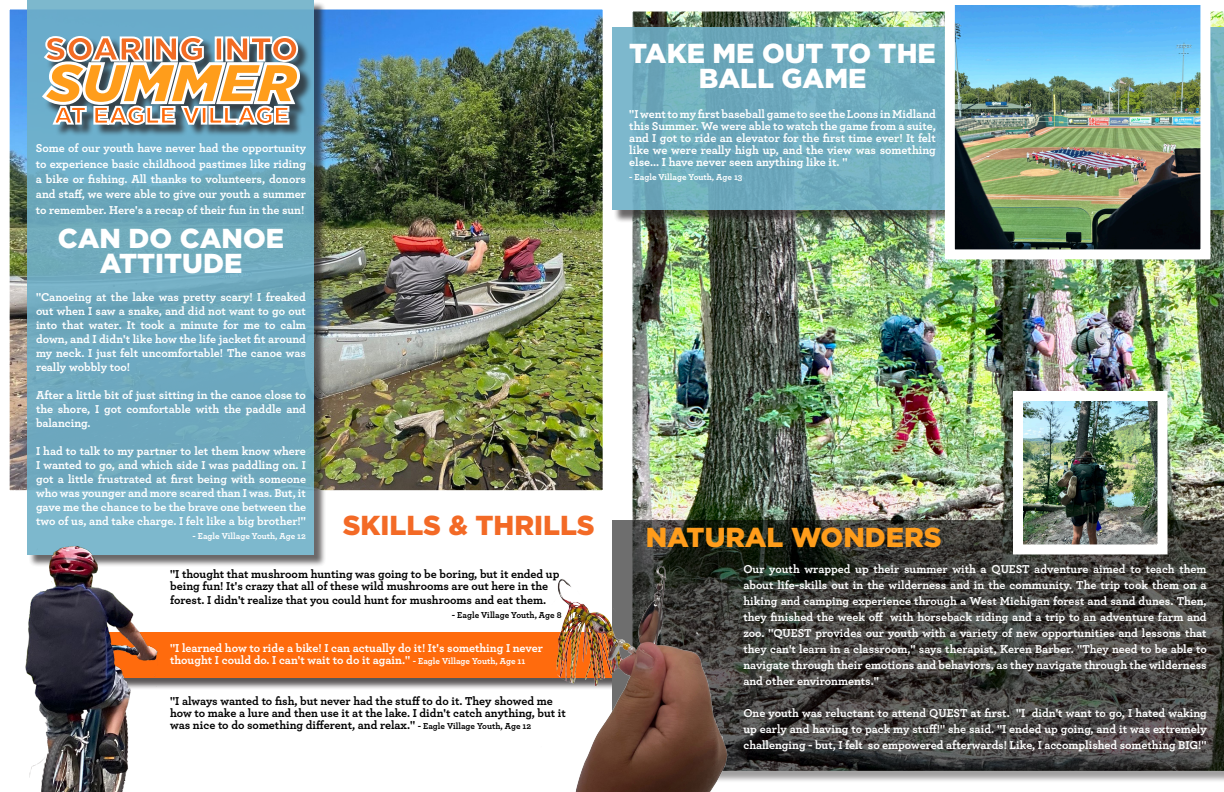
<style>
.page{position:relative;width:1224px;height:792px;background:#fff}
.page>*{position:absolute;margin:0;border:0;box-sizing:border-box;transform-origin:0 0}
.t1{font:900 27.4px/25px "Gotham";color:#fff;text-align:center}
.t2{font:900 27.4px "Gotham";color:#ff9d1b}
.t3{font:900 27.4px "Gotham";color:#f36a26}
.t4{font:700 12px/14px "Archer";color:#fff;text-align:justify}
.t5{font:700 12px/12px "Archer";color:#000}
.t6{font:700 9px "Archer";color:#fff}
.t7{font:700 9px "Archer";color:#000}
.s1{font-size:9px}
</style>
<div class="page">
<img style="left:9px;top:0;width:594px;height:491px">
<div style="left:28px;top:2px;width:298px;height:565px;background:#231f20;opacity:.75"></div>
<div style="left:27px;top:0;width:286px;height:554px;background:linear-gradient(to right,#70acc2,#70acc1)"></div>
<div style="left:46px;top:38px;width:264px;height:36px;background:#231f20;opacity:.75"></div>
<div style="left:44px;top:63px;width:268px;height:54px;background:#231f20;opacity:.75"></div>
<div style="left:55px;top:107px;width:247px;height:30px;background:#231f20;opacity:.75"></div>
<svg style="left:40px;top:35px;width:262px;height:91px"></svg>
<div style="left:97px;top:634px;width:703px;height:56px;background:#231f20;opacity:.75"></div>
<div style="left:95px;top:633px;width:693px;height:45px;background:#ff6b0d"></div>
<img style="left:632px;top:11px;width:592px;height:509px">
<div style="left:614px;top:29px;width:610px;height:194px;background:#231f20;opacity:.75"></div>
<div style="left:612px;top:27px;width:612px;height:183px;background:linear-gradient(to bottom,#70adbf,#71aebf)"></div>
<div style="left:614px;top:521px;width:610px;height:262px;background:#231f20;opacity:.75"></div>
<svg style="left:612px;top:520px;width:612px;height:250px;background:#3e3d3a"></svg>
<img style="left:945px;top:5px;width:265px;height:254px">
<img style="left:25px;top:535px;width:141px;height:257px">
<img style="left:540px;top:563px;width:201px;height:228px">
<img style="left:1024px;top:402px;width:133px;height:141px">
<div style="left:1013px;top:391px;width:155px;height:163px;border:10px solid #fff"></div>
<p class="t4" style="left:36px;top:140px;width:272px;line-height:15.4px">Some of our youth have never had the opportunity to experience basic childhood pastimes like riding a bike or fishing. All thanks to volunteers, donors and staff, we were able to give our youth a summer to remember. Here's a recap of their fun in the sun!</p>
<p class="t1" style="left:58px;top:225px;width:228px">CAN DO CANOE<br>ATTITUDE</p>
<p class="t4" style="left:36px;top:289px;width:272px">"Canoeing at the lake was pretty scary! I freaked out when I saw a snake, and did not want to go out into that water. It took a minute for me to calm down, and I didn't like how the life jacket fit around my neck. I just felt uncomfortable! The canoe was really wobbly too!</p>
<p class="t4" style="left:36px;top:387px;width:272px">After a little bit of just sitting in the canoe close to the shore, I got comfortable with the paddle and balancing.</p>
<p class="t4" style="left:36px;top:443px;width:272px">I had to talk to my partner to let them know where I wanted to go, and which side I was paddling on. I got a little frustrated at first being with someone who was younger and more scared than I was. But, it gave me the chance to be the brave one between the two of us, and take charge. I felt like a big brother!"</p>
<p class="t6" style="left:193px;top:529px;width:115px">- Eagle Village Youth, Age 12</p>
<p class="t3" style="left:343px;top:510px;width:254px">SKILLS &amp; THRILLS</p>
<p class="t5" style="left:170px;top:567px;width:391px">"I thought that mushroom hunting was going to be boring, but it ended up being fun! It's crazy that all of these wild mushrooms are out here in the</p>
<p class="t5" style="left:170px;top:593px;width:378px">forest. I didn't realize that you could hunt for mushrooms and eat them.</p>
<p class="t7" style="left:452px;top:608px;width:111px">- Eagle Village Youth, Age 8</p>
<p class="t4" style="left:170px;top:641px;width:374px;line-height:12px">"I learned how to ride a bike! I can actually do it! It's something I never thought I could do. I can't wait to do it again." <span class="s1">- Eagle Village Youth, Age 11</span></p>
<p class="t5" style="left:170px;top:695px;width:397px">"I always wanted to fish, but never had the stuff to do it. They showed me how to make a lure and then use it at the lake. I didn't catch anything, but it was nice to do something different, and relax." <span class="s1">- Eagle Village Youth, Age 12</span></p>
<p class="t1" style="left:629px;top:40px;width:308px">TAKE ME OUT TO THE<br>BALL GAME</p>
<p class="t4" style="left:629px;top:107px;width:308px;line-height:12px">"I went to my first baseball game to see the Loons in Midland this Summer. We were able to watch the game from a suite, and I got to ride an elevator for the first time ever! It felt like we were really high up, and the view was something else... I have never seen anything like it. "</p>
<p class="t6" style="left:629px;top:170px;width:115px">- Eagle Village Youth, Age 13</p>
<p class="t2" style="left:646px;top:522px;width:297px">NATURAL WONDERS</p>
<p class="t4" style="left:743px;top:560px;width:465px;line-height:16px">Our youth wrapped up their summer with a QUEST adventure aimed to teach them about life-skills out in the wilderness and in the community. The trip took them on a hiking and camping experience through a West Michigan forest and sand dunes. Then, they finished the week off with horseback riding and a trip to an adventure farm and zoo. "QUEST provides our youth with a variety of new opportunities and lessons that they can't learn in a classroom," says therapist, Keren Barber. "They need to be able to navigate through their emotions and behaviors, as they navigate through the wilderness and other environments."</p>
<p class="t4" style="left:743px;top:704px;width:465px;line-height:16px">One youth was reluctant to attend QUEST at first. "I didn't want to go, I hated waking up early and having to pack my stuff!" she said. "I ended up going, and it was extremely challenging - but, I felt so empowered afterwards! Like, I accomplished something BIG!"</p>
</div>
